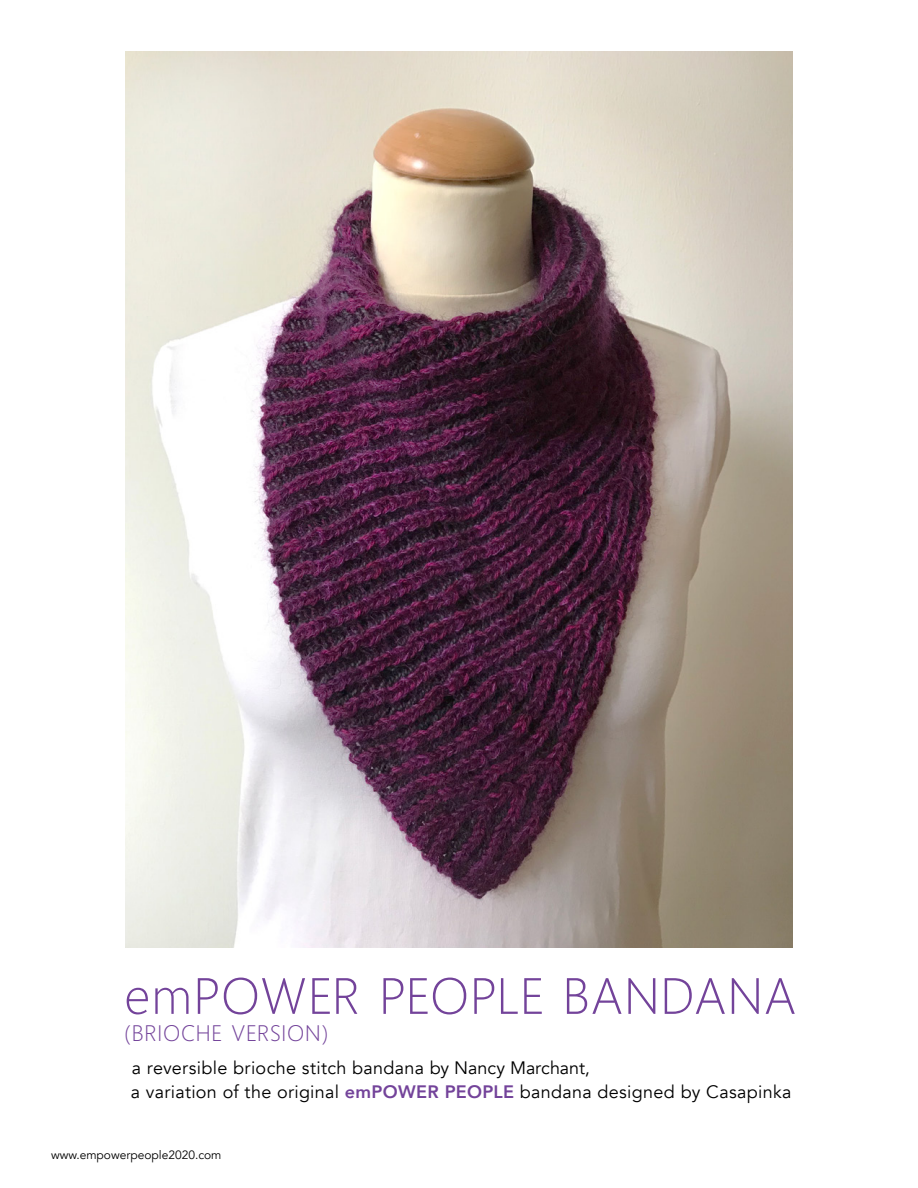
<style>
.page{position:relative;width:918px;height:1188px;background:#fff}
.page>*{position:absolute;margin:0;border:0;box-sizing:border-box;transform-origin:0 0}
.t1{font:300 51px "Homizio Nova";letter-spacing:.09em;color:#73439a}
.t2{font:300 22.5px "Homizio Nova";letter-spacing:.1em;color:#73439a}
.t3{font:18px/24px "Avenir";letter-spacing:.015em;color:#000}
.t4{font:12px "Avenir";color:#000}
.s1{font-weight:800;color:#73439a}
</style>
<div class="page">
<img style="left:126px;top:51px;width:667px;height:896px">
<h1 class="t1" style="left:125px;top:978px;width:672px">emPOWER PEOPLE BANDANA</h1>
<p class="t2" style="left:125px;top:1025px;width:203px">(BRIOCHE VERSION)</p>
<p class="t3" style="left:131px;top:1058px;width:662px">a reversible brioche stitch bandana by Nancy Marchant,<br>a variation of the original <span class="s1">emPOWER PEOPLE</span> bandana designed by Casapinka</p>
<p class="t4" style="left:51px;top:1150px;width:172px">www.empowerpeople2020.com</p>
</div>
